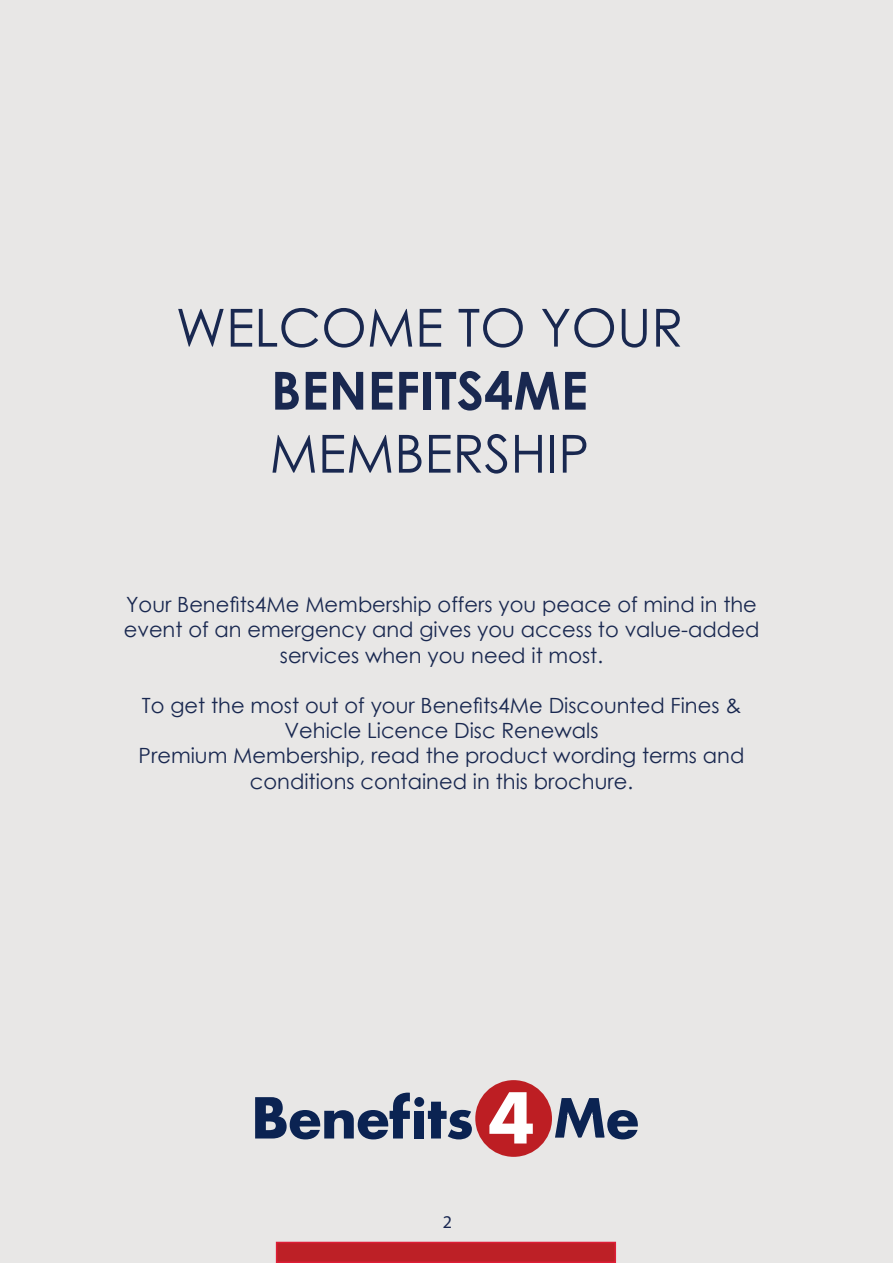
<style>
.page{position:relative;width:893px;height:1263px;background:#fff}
.page>*{position:absolute;margin:0;border:0;box-sizing:border-box;transform-origin:0 0}
.t1{font:52.5px "Century Gothic";color:#192850}
.t2{font:700 52.5px "Century Gothic";color:#192850}
.t3{font:21px/25.2px "Century Gothic";color:#192850;text-align:center}
.t4{font:18px "Myriad Pro";color:#192751}
</style>
<div class="page">
<div style="left:1px;top:0;width:892px;height:1263px;background:#e8e7e6"></div>
<div style="left:475px;top:1080px;width:77px;height:77px;background:#bd1e23;border-radius:50%"></div>
<svg style="left:489px;top:1092px;width:44px;height:51px"></svg>
<svg style="left:555px;top:1098px;width:83px;height:42px"></svg>
<svg style="left:428px;top:1102px;width:44px;height:37px"></svg>
<div style="left:414px;top:1111px;width:10px;height:27px;background:#0b2352"></div>
<svg style="left:255px;top:1092px;width:155px;height:47px"></svg>
<div style="left:414px;top:1097px;width:10px;height:10px;background:#0b2352;border-radius:50%"></div>
<div style="left:277px;top:1242px;width:338px;height:20px;background:#bd2026"></div>
<div style="left:276px;top:1242px;width:340px;height:21px;border:2px solid #de1e36"></div>
<h1 class="t1" style="left:176px;top:291px;width:509px">WELCOME TO YOUR</h1>
<h1 class="t2" style="left:271px;top:351px;width:319px">BENEFITS4ME</h1>
<h1 class="t1" style="left:270px;top:417px;width:321px">MEMBERSHIP</h1>
<p class="t3" style="left:124px;top:592px;width:637px">Your Benefits4Me Membership offers you peace of mind in the event of an emergency and gives you access to value-added services when you need it most.</p>
<p class="t3" style="left:139px;top:692px;width:607px">To get the most out of your Benefits4Me Discounted Fines &amp; Vehicle Licence Disc Renewals<br>Premium Membership, read the product wording terms and conditions contained in this brochure.</p>
<p class="t4" style="left:443px;top:1211px;width:11px">2</p>
</div>
